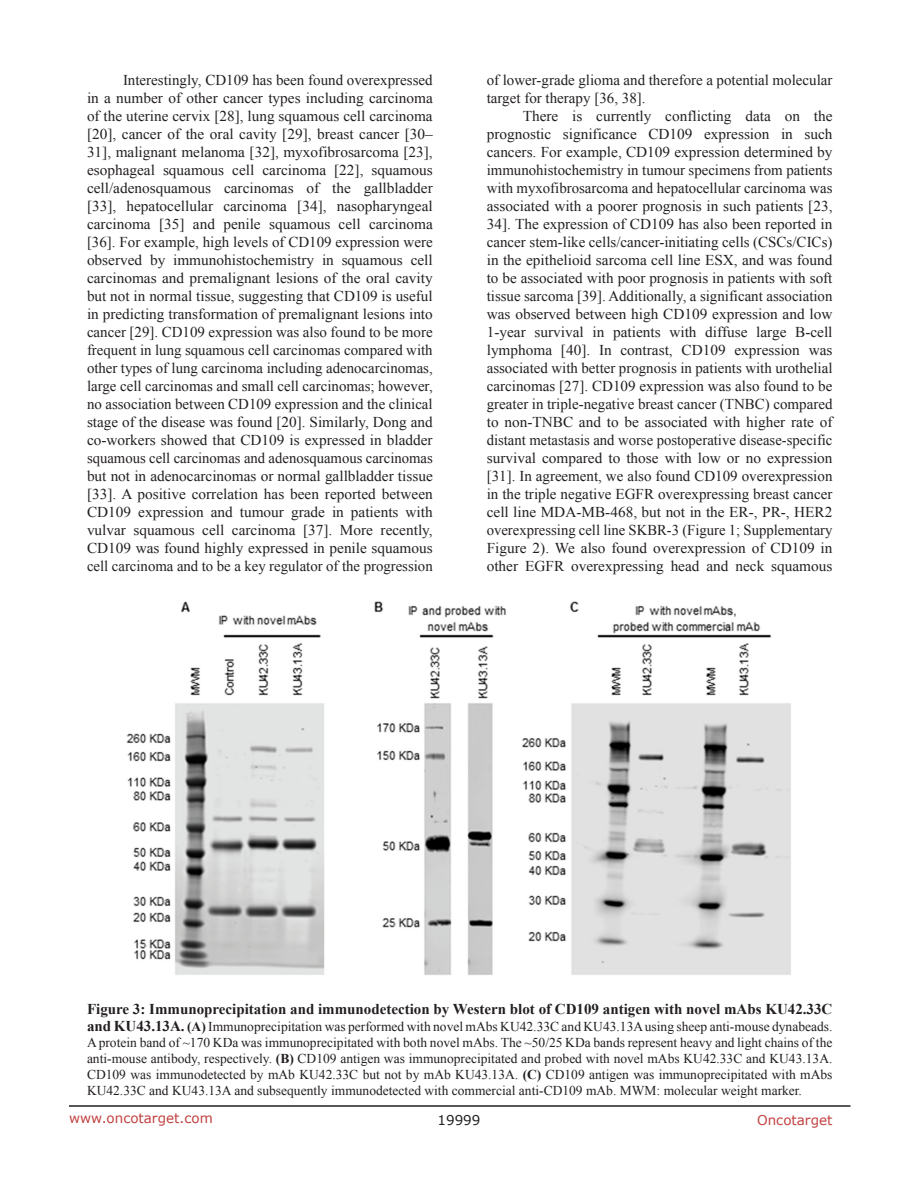
<style>
.page{position:relative;width:918px;height:1188px;background:#fff}
.page>*{position:absolute;margin:0;border:0;box-sizing:border-box;transform-origin:0 0}
.BodyText{font:15px/18px "Times New Roman";color:#231f20;text-align:justify}
.figuretext{font:700 15px "Times New Roman";color:#231f20}
.figuretext-2{font:13.5px/16.2px "Times New Roman";color:#231f20;text-align:justify}
.t1{font:13.5px "Verdana";color:#c24141}
.t2{font:13.5px "Verdana";color:#231f20}
.s1{font-weight:700;font-size:15px}
.s2{font-weight:700}
</style>
<div class="page">
<hr style="left:69px;top:1105px;width:781px;height:2px;background:#231f20">
<img style="left:127px;top:601px;width:664px;height:374px">
<p class="BodyText" style="left:87px;top:71px;width:347px;text-indent:36px">Interestingly, CD109 has been found overexpressed in a number of other cancer types including carcinoma of the uterine cervix [28], lung squamous cell carcinoma [20], cancer of the oral cavity [29], breast cancer [30– 31], malignant melanoma [32], myxofibrosarcoma [23], esophageal squamous cell carcinoma [22], squamous cell/adenosquamous carcinomas of the gallbladder [33], hepatocellular carcinoma [34], nasopharyngeal carcinoma [35] and penile squamous cell carcinoma [36]. For example, high levels of CD109 expression were observed by immunohistochemistry in squamous cell carcinomas and premalignant lesions of the oral cavity but not in normal tissue, suggesting that CD109 is useful in predicting transformation of premalignant lesions into cancer [29]. CD109 expression was also found to be more frequent in lung squamous cell carcinomas compared with other types of lung carcinoma including adenocarcinomas, large cell carcinomas and small cell carcinomas; however, no association between CD109 expression and the clinical stage of the disease was found [20]. Similarly, Dong and co-workers showed that CD109 is expressed in bladder squamous cell carcinomas and adenosquamous carcinomas but not in adenocarcinomas or normal gallbladder tissue [33]. A positive correlation has been reported between CD109 expression and tumour grade in patients with vulvar squamous cell carcinoma [37]. More recently, CD109 was found highly expressed in penile squamous cell carcinoma and to be a key regulator of the progression</p>
<p class="BodyText" style="left:487px;top:71px;width:347px">of lower-grade glioma and therefore a potential molecular target for therapy [36, 38].</p>
<p class="BodyText" style="left:487px;top:107px;width:347px;text-indent:36px">There is currently conflicting data on the prognostic significance CD109 expression in such cancers. For example, CD109 expression determined by immunohistochemistry in tumour specimens from patients with myxofibrosarcoma and hepatocellular carcinoma was associated with a poorer prognosis in such patients [23, 34]. The expression of CD109 has also been reported in cancer stem-like cells/cancer-initiating cells (CSCs/CICs) in the epithelioid sarcoma cell line ESX, and was found to be associated with poor prognosis in patients with soft tissue sarcoma [39]. Additionally, a significant association was observed between high CD109 expression and low 1-year survival in patients with diffuse large B-cell lymphoma [40]. In contrast, CD109 expression was associated with better prognosis in patients with urothelial carcinomas [27]. CD109 expression was also found to be greater in triple-negative breast cancer (TNBC) compared to non-TNBC and to be associated with higher rate of distant metastasis and worse postoperative disease-specific survival compared to those with low or no expression [31]. In agreement, we also found CD109 overexpression in the triple negative EGFR overexpressing breast cancer cell line MDA-MB-468, but not in the ER-, PR-, HER2 overexpressing cell line SKBR-3 (Figure 1; Supplementary Figure 2). We also found overexpression of CD109 in other EGFR overexpressing head and neck squamous</p>
<p class="figuretext" style="left:87px;top:999px;width:747px">Figure 3: Immunoprecipitation and immunodetection by Western blot of CD109 antigen with novel mAbs KU42.33C</p>
<p class="figuretext-2" style="left:87px;top:1018px;width:747px"><span class="s1">and KU43.13A.</span> <span class="s2">(A)</span> Immunoprecipitation was performed with novel mAbs KU42.33C and KU43.13A using sheep anti-mouse dynabeads.<br>A protein band of ~170 KDa was immunoprecipitated with both novel mAbs. The ~50/25 KDa bands represent heavy and light chains of the anti-mouse antibody, respectively. <span class="s2">(B)</span> CD109 antigen was immunoprecipitated and probed with novel mAbs KU42.33C and KU43.13A.<br>CD109 was immunodetected by mAb KU42.33C but not by mAb KU43.13A. <span class="s2">(C)</span> CD109 antigen was immunoprecipitated with mAbs KU42.33C and KU43.13A and subsequently immunodetected with commercial anti-CD109 mAb. MWM: molecular weight marker.</p>
<p class="t1" style="left:69px;top:1109px;width:145px">www.oncotarget.com</p>
<p class="t2" style="left:438px;top:1111px;width:44px">19999</p>
<p class="t1" style="left:757px;top:1111px;width:77px">Oncotarget</p>
</div>
